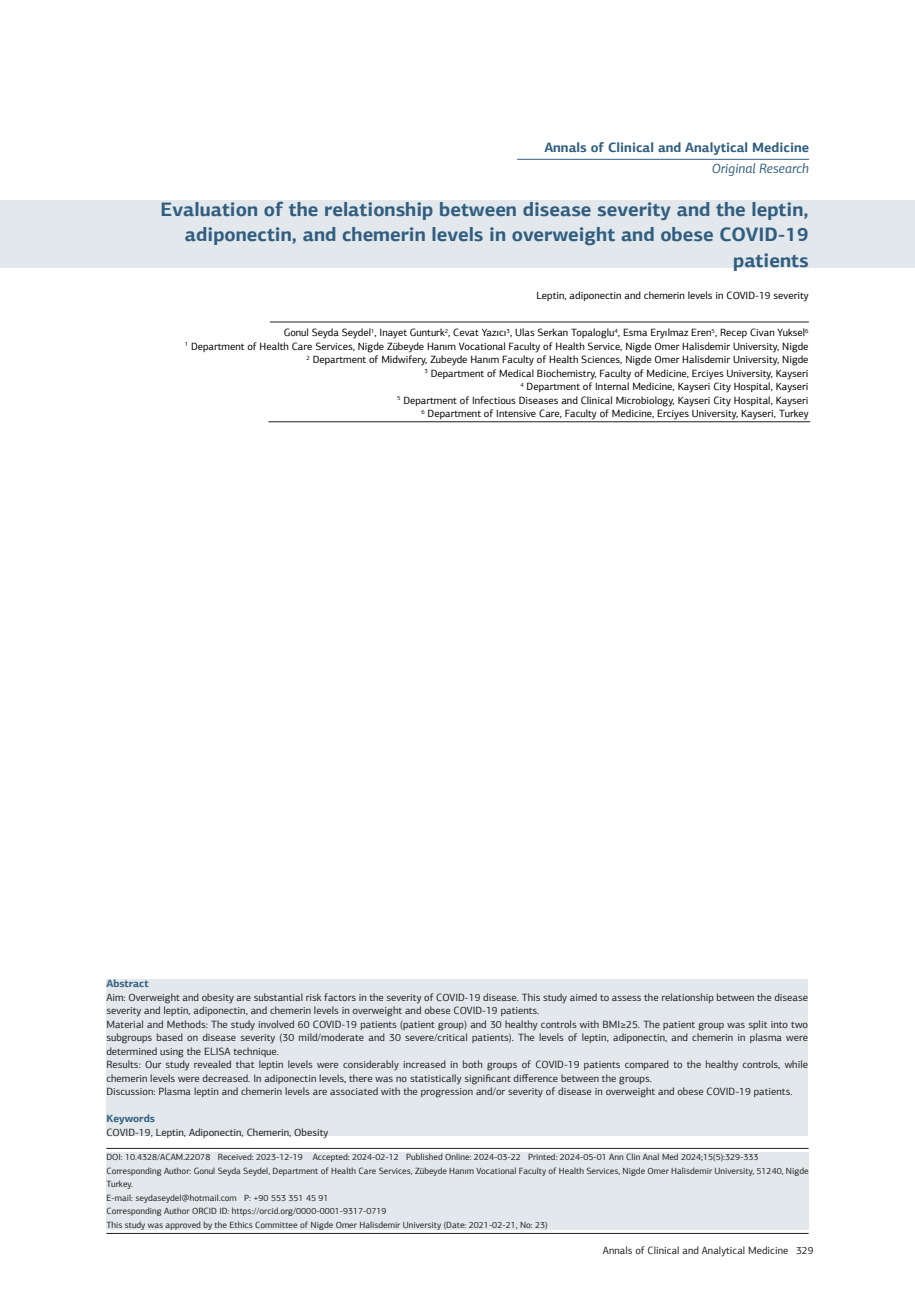
<style>
.page{position:relative;width:915px;height:1306px;background:#fff}
.page>*{position:absolute;margin:0;border:0;box-sizing:border-box;transform-origin:0 0}
.t1{font:700 19.5px/25.5px "PF Agora Sans Pro";color:#315e80;text-align:right}
.t2{font:700 13.5px "PF Agora Sans Pro";color:#315e80}
.t3{font:italic 13.5px "PF Agora Sans Pro";color:#315e80}
.t4{font:10.5px/13.5px "PF Agora Sans Pro";color:#231f20}
.t5{font:10.5px/13.5px "PF Agora Sans Pro";color:#000;text-align:right}
.t6{font:700 10.5px "PF Agora Sans Pro";color:#315e80}
.t7{font:9px/13.5px "PF Agora Sans Pro";color:#231f20}
</style>
<div class="page">
<hr style="left:106px;top:1233px;width:702px;height:1px;background:#231f20">
<div style="left:0;top:200px;width:914px;height:68px;background:#e2e8eb"></div>
<hr style="left:106px;top:1148px;width:702px;height:1px;background:#231f20">
<hr style="left:270px;top:322px;width:538px;height:1px;background:#231f20">
<hr style="left:268px;top:421px;width:542px;height:1px;background:#231f20">
<hr style="left:517px;top:159px;width:291px;height:1px;background:#315e80">
<div style="left:106px;top:1151px;width:702px;height:78px;background:#e2e8eb"></div>
<div style="left:106px;top:979px;width:701px;height:156px;background:#e2e8eb"></div>
<p class="t2" style="left:544px;top:139px;width:266px">Annals of Clinical and Analytical Medicine</p>
<p class="t3" style="left:711px;top:160px;width:99px">Original Research</p>
<h1 class="t1" style="left:160px;top:196px;width:649px">Evaluation of the relationship between disease severity and the leptin, adiponectin, and chemerin levels in overweight and obese COVID-19 patients</h1>
<p class="t5" style="left:536px;top:288px;width:274px">Leptin, adiponectin and chemerin levels in COVID-19 severity</p>
<p class="t5" style="left:185px;top:326px;width:625px">Gonul Seyda Seydel<sup>1</sup>, Inayet Gunturk<sup>2</sup>, Cevat Yazıcı<sup>3</sup>, Ulas Serkan Topaloglu<sup>4</sup>, Esma Eryılmaz Eren<sup>5</sup>, Recep Civan Yuksel<sup>6<br>1</sup> Department of Health Care Services, Nigde Zübeyde Hanım Vocational Faculty of Health Service, Nigde Omer Halisdemir University, Nigde <sup>2</sup> Department of Midwifery, Zubeyde Hanım Faculty of Health Sciences, Nigde Omer Halisdemir University, Nigde<br><sup>3</sup> Department of Medical Biochemistry, Faculty of Medicine, Erciyes University, Kayseri<br><sup>4</sup> Department of Internal Medicine, Kayseri City Hospital, Kayseri<br><sup>5</sup> Department of Infectious Diseases and Clinical Microbiology, Kayseri City Hospital, Kayseri<br><sup>6</sup> Department of Intensive Care, Faculty of Medicine, Erciyes University, Kayseri, Turkey</p>
<p class="t6" style="left:106px;top:977px;width:44px">Abstract</p>
<p class="t4" style="left:106px;top:990px;width:703px">Aim: Overweight and obesity are substantial risk factors in the severity of COVID-19 disease. This study aimed to assess the relationship between the disease severity and leptin, adiponectin, and chemerin levels in overweight and obese COVID-19 patients.<br>Material and Methods: The study involved 60 COVID-19 patients (patient group) and 30 healthy controls with BMI≥25. The patient group was split into two subgroups based on disease severity (30 mild/moderate and 30 severe/critical patients). The levels of leptin, adiponectin, and chemerin in plasma were determined using the ELISA technique.<br>Results: Our study revealed that leptin levels were considerably increased in both groups of COVID-19 patients compared to the healthy controls, while chemerin levels were decreased. In adiponectin levels, there was no statistically significant difference between the groups.<br>Discussion: Plasma leptin and chemerin levels are associated with the progression and/or severity of disease in overweight and obese COVID-19 patients.</p>
<p class="t6" style="left:106px;top:1112px;width:50px">Keywords</p>
<p class="t4" style="left:106px;top:1125px;width:223px">COVID-19, Leptin, Adiponectin, Chemerin, Obesity</p>
<p class="t7" style="left:106px;top:1150px;width:703px">DOI: 10.4328/ACAM.22078 Received: 2023-12-19 Accepted: 2024-02-12 Published Online: 2024-03-22 Printed: 2024-05-01 Ann Clin Anal Med 2024;15(5):329-333<br>Corresponding Author: Gonul Seyda Seydel, Department of Health Care Services, Zübeyde Hanım Vocational Faculty of Health Services, Nigde Omer Halisdemir University, 51240, Nigde Turkey.<br>E-mail: seydaseydel@hotmail.com P: +90 553 351 45 91<br>Corresponding Author ORCID ID: https://orcid.org/0000-0001-9317-0719<br>This study was approved by the Ethics Committee of Nigde Omer Halisdemir University (Date: 2021-02-21, No: 23)</p>
<p class="t4" style="left:602px;top:1243px;width:212px">Annals of Clinical and Analytical Medicine 329</p>
</div>
